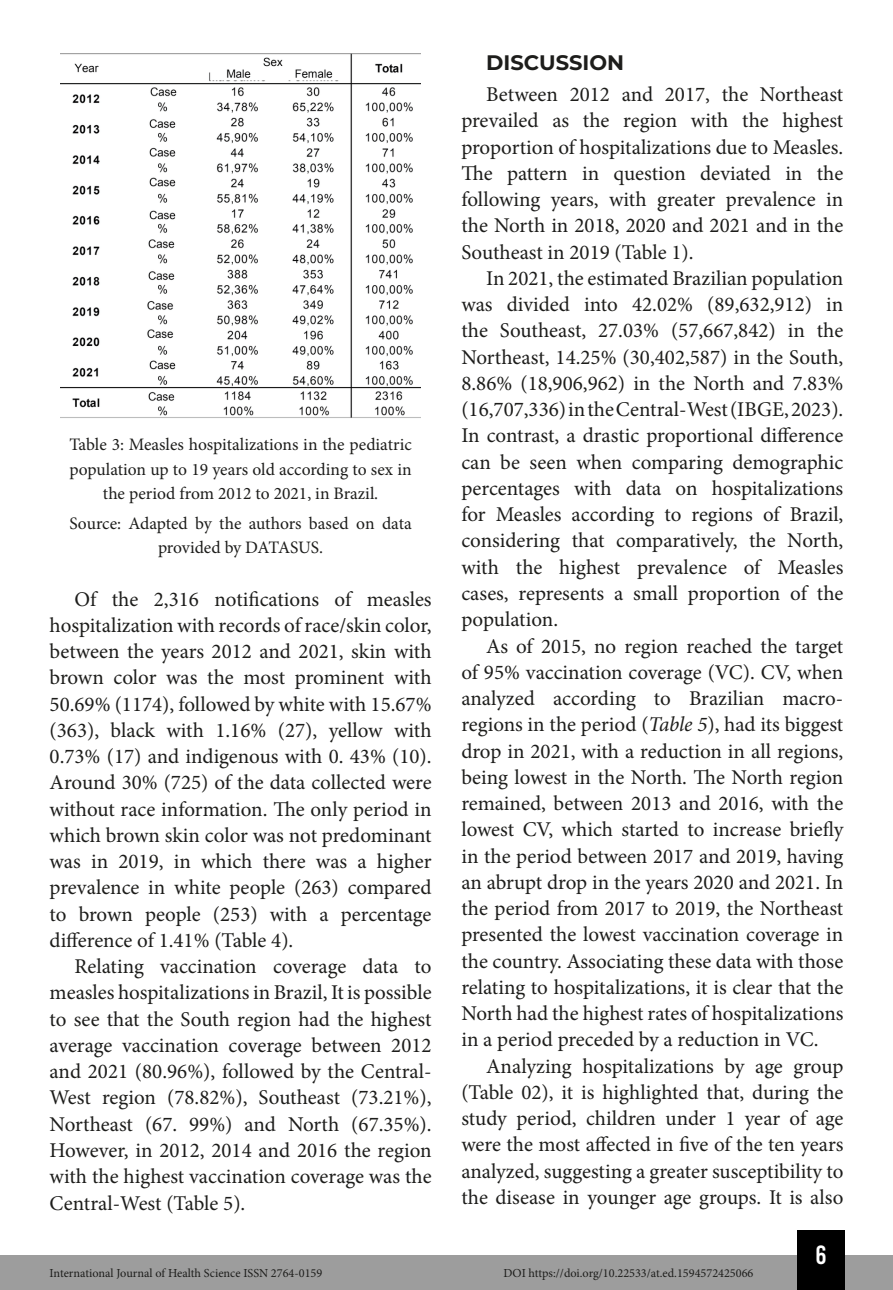
<style>
.page{position:relative;width:893px;height:1290px;background:#fff}
.page>*{position:absolute;margin:0;border:0;box-sizing:border-box;transform-origin:0 0}
.t1{font:26.25px "Bebas Kai";color:#fff}
.TXT{font:21px/26.2px "Minion Pro";color:#1d1d1b;text-align:justify}
.TITULO{font:700 21px "Montserrat";color:#1d1d1b}
.Info_Imagem{font:17.5px/24.5px "Minion Pro";color:#1d1d1b;text-align:center}
.t2{font:12.25px "Minion Pro";color:#1d1d1b}
.s1{font-style:italic}
</style>
<div class="page">
<div style="left:0;top:1255px;width:893px;height:35px;background:#9d9d9d"></div>
<div style="left:797px;top:1230px;width:48px;height:60px;background:#000"></div>
<img style="left:60px;top:53px;width:361px;height:365px">
<p class="Info_Imagem" style="left:69px;top:432px;width:344px">Table 3: Measles hospitalizations in the pediatric population up to 19 years old according to sex in the period from 2012 to 2021, in Brazil.</p>
<p class="Info_Imagem" style="left:69px;top:511px;width:344px">Source: Adapted by the authors based on data provided by DATASUS.</p>
<p class="TXT" style="left:50px;top:586px;width:384px;text-indent:25px">Of the 2,316 notifications of measles hospitalization with records of race/skin color, between the years 2012 and 2021, skin with brown color was the most prominent with 50.69% (1174), followed by white with 15.67% (363), black with 1.16% (27), yellow with 0.73% (17) and indigenous with 0. 43% (10).<br>Around 30% (725) of the data collected were without race information. The only period in which brown skin color was not predominant was in 2019, in which there was a higher prevalence in white people (263) compared to brown people (253) with a percentage difference of 1.41% (Table 4).</p>
<p class="TXT" style="left:50px;top:953px;width:384px;text-indent:25px">Relating vaccination coverage data to measles hospitalizations in Brazil, It is possible to see that the South region had the highest average vaccination coverage between 2012 and 2021 (80.96%), followed by the Central-West region (78.82%), Southeast (73.21%), Northeast (67. 99%) and North (67.35%).<br>However, in 2012, 2014 and 2016 the region with the highest vaccination coverage was the Central-West (Table 5).</p>
<p class="TITULO" style="left:486px;top:47px;width:139px">DISCUSSION</p>
<p class="TXT" style="left:461px;top:81px;width:383px;text-indent:25px">Between 2012 and 2017, the Northeast prevailed as the region with the highest proportion of hospitalizations due to Measles.<br>The pattern in question deviated in the following years, with greater prevalence in the North in 2018, 2020 and 2021 and in the Southeast in 2019 (Table 1).</p>
<p class="TXT" style="left:461px;top:265px;width:384px;text-indent:25px">In 2021, the estimated Brazilian population was divided into 42.02% (89,632,912) in the Southeast, 27.03% (57,667,842) in the Northeast, 14.25% (30,402,587) in the South, 8.86% (18,906,962) in the North and 7.83% (16,707,336) in the Central-West (IBGE, 2023).<br>In contrast, a drastic proportional difference can be seen when comparing demographic percentages with data on hospitalizations for Measles according to regions of Brazil, considering that comparatively, the North, with the highest prevalence of Measles cases, represents a small proportion of the population.</p>
<p class="TXT" style="left:461px;top:633px;width:384px;text-indent:25px">As of 2015, no region reached the target of 95% vaccination coverage (VC). CV, when analyzed according to Brazilian macro&shy;regions in the period (<span class="s1">Table 5</span>), had its biggest drop in 2021, with a reduction in all regions, being lowest in the North. The North region remained, between 2013 and 2016, with the lowest CV, which started to increase briefly in the period between 2017 and 2019, having an abrupt drop in the years 2020 and 2021. In the period from 2017 to 2019, the Northeast presented the lowest vaccination coverage in the country. Associating these data with those relating to hospitalizations, it is clear that the North had the highest rates of hospitalizations in a period preceded by a reduction in VC.</p>
<p class="TXT" style="left:461px;top:1053px;width:384px;text-indent:25px">Analyzing hospitalizations by age group (Table 02), it is highlighted that, during the study period, children under 1 year of age were the most affected in five of the ten years analyzed, suggesting a greater susceptibility to the disease in younger age groups. It is also</p>
<p class="t1" style="left:815px;top:1241px;width:13px">6</p>
<p class="t2" style="left:50px;top:1265px;width:274px">International Journal of Health Science ISSN 2764-0159</p>
<p class="t2" style="left:503px;top:1265px;width:252px">DOI https://doi.org/10.22533/at.ed.1594572425066</p>
</div>
